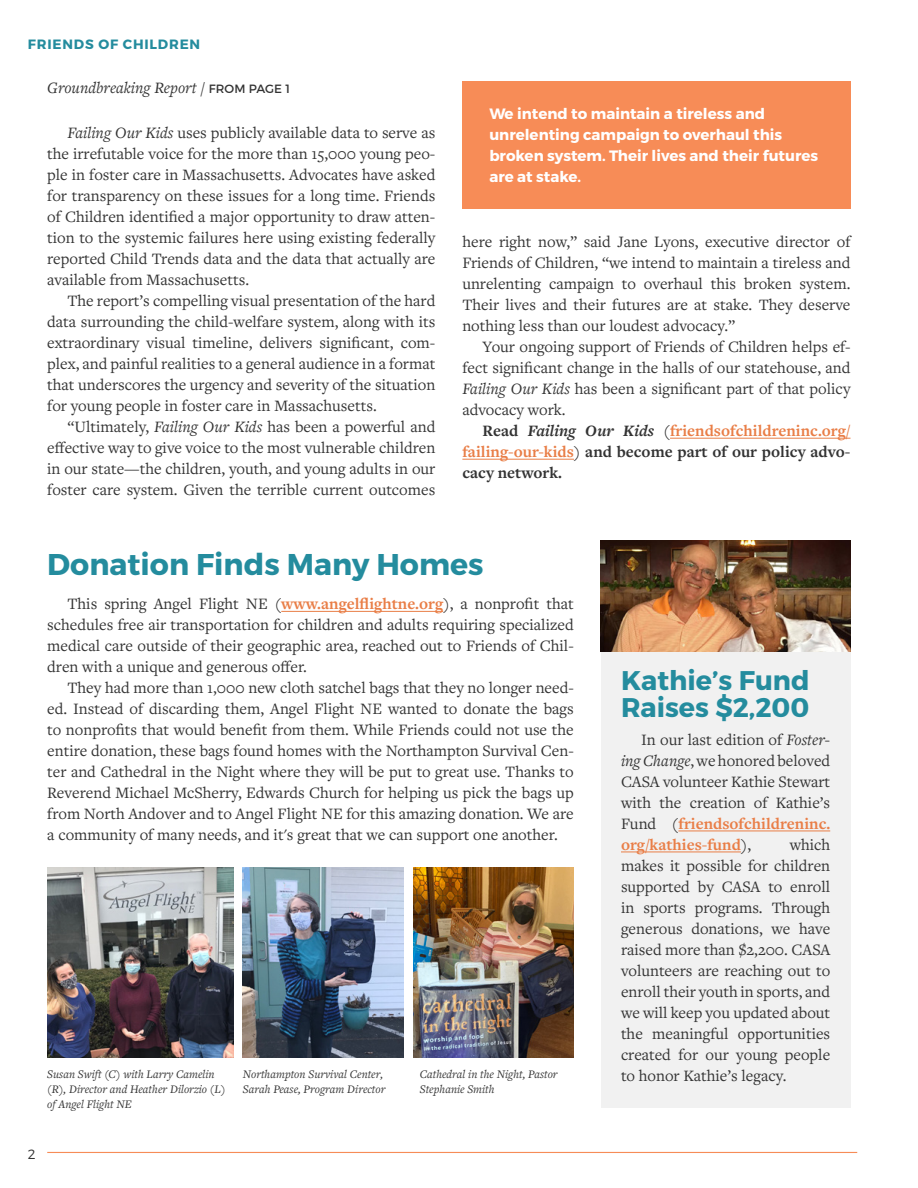
<style>
.page{position:relative;width:918px;height:1188px;background:#fff}
.page>*{position:absolute;margin:0;border:0;box-sizing:border-box;transform-origin:0 0}
.t1{font:700 30px "Montserrat";color:#248c9e}
.t2{font:700 27px/27px "Montserrat";color:#248c9e}
.t3{font:16.5px/21px "Freight Text Pro";color:#333;text-align:justify}
.t4{font:700 16.5px/21px "Freight Text Pro";color:#333;text-align:justify}
.t5{font:italic 16.5px "Freight Text Pro";color:#333}
.t6{font:700 15px/21px "Montserrat";color:#fff}
.t7{font:700 13.5px "Montserrat";letter-spacing:.06em;color:#248c9e}
.t8{font:300 13.5px "Montserrat";color:#333}
.t9{font:italic 12px/15px "Freight Text Pro";color:#333}
.s1{font-family:"Montserrat";font-style:normal;font-size:12px}
.s2{font-style:italic}
.s3{font-weight:400}
.s4{color:#e97e47}
.s5{font-weight:700;color:#e97e47}
</style>
<div class="page">
<hr style="left:47px;top:1152px;width:810px;height:1px;background:#f78c57">
<div style="left:601px;top:541px;width:249px;height:567px;background:#f1f1f1"></div>
<hr style="left:678px;top:831px;width:152px;height:1px;background:#e97e47">
<hr style="left:621px;top:852px;width:120px;height:1px;background:#e97e47">
<hr style="left:670px;top:438px;width:181px;height:1px;background:#e97e47">
<hr style="left:462px;top:459px;width:112px;height:1px;background:#e97e47">
<div style="left:462px;top:81px;width:388px;height:127px;background:#f78c57"></div>
<hr style="left:281px;top:611px;width:162px;height:1px;background:#e97e47">
<img style="left:413px;top:867px;width:161px;height:190px">
<img style="left:47px;top:867px;width:187px;height:190px">
<img style="left:243px;top:867px;width:160px;height:190px">
<img style="left:601px;top:541px;width:249px;height:111px">
<p class="t7" style="left:28px;top:35px;width:174px">FRIENDS OF CHILDREN</p>
<p class="t5" style="left:47px;top:77px;width:244px">Groundbreaking Report / <span class="s1">FROM PAGE 1</span></p>
<p class="t3" style="left:47px;top:122px;width:390px;text-indent:20px"><span class="s2">Failing Our Kids</span> uses publicly available data to serve as the irrefutable voice for the more than 15,000 young peo&shy;ple in foster care in Massachusetts. Advocates have asked for transparency on these issues for a long time. Friends of Children identified a major opportunity to draw atten&shy;tion to the systemic failures here using existing federally reported Child Trends data and the data that actually are available from Massachusetts.</p>
<p class="t3" style="left:47px;top:290px;width:390px;text-indent:20px">The report’s compelling visual presentation of the hard data surrounding the child-welfare system, along with its extraordinary visual timeline, delivers significant, com&shy;plex, and painful realities to a general audience in a format that underscores the urgency and severity of the situation for young people in foster care in Massachusetts.</p>
<p class="t3" style="left:47px;top:416px;width:390px;text-indent:20px">“Ultimately, <span class="s2">Failing Our Kids</span> has been a powerful and effective way to give voice to the most vulnerable children in our state—the children, youth, and young adults in our foster care system. Given the terrible current outcomes</p>
<p class="t6" style="left:489px;top:103px;width:330px">We intend to maintain a tireless and unrelenting campaign to overhaul this broken system. Their lives and their futures are at stake.</p>
<p class="t3" style="left:462px;top:231px;width:390px">here right now,” said Jane Lyons, executive director of Friends of Children, “we intend to maintain a tireless and unrelenting campaign to overhaul this broken system.<br>Their lives and their futures are at stake. They deserve nothing less than our loudest advocacy.”</p>
<p class="t3" style="left:462px;top:336px;width:390px;text-indent:20px">Your ongoing support of Friends of Children helps ef&shy;fect significant change in the halls of our statehouse, and <span class="s2">Failing Our Kids</span> has been a significant part of that policy advocacy work.</p>
<p class="t4" style="left:462px;top:420px;width:390px;text-indent:20px">Read <span class="s2">Failing Our Kids</span> <span class="s3">(</span><span class="s4">friendsofchildreninc.org/ failing-our-kids</span><span class="s3">)</span> and become part of our policy advo&shy;cacy network.</p>
<h1 class="t1" style="left:47px;top:545px;width:438px">Donation Finds Many Homes</h1>
<p class="t3" style="left:47px;top:593px;width:528px;text-indent:20px">This spring Angel Flight NE (<span class="s5">www.angelflightne.org</span>), a nonprofit that schedules free air transportation for children and adults requiring specialized medical care outside of their geographic area, reached out to Friends of Chil&shy;dren with a unique and generous offer.</p>
<p class="t3" style="left:47px;top:677px;width:528px;text-indent:20px">They had more than 1,000 new cloth satchel bags that they no longer need&shy;ed. Instead of discarding them, Angel Flight NE wanted to donate the bags to nonprofits that would benefit from them. While Friends could not use the entire donation, these bags found homes with the Northampton Survival Cen&shy;ter and Cathedral in the Night where they will be put to great use. Thanks to Reverend Michael McSherry, Edwards Church for helping us pick the bags up from North Andover and to Angel Flight NE for this amazing donation. We are a community of many needs, and it's great that we can support one another.</p>
<p class="t9" style="left:47px;top:1066px;width:180px">Susan Swift (C) with Larry Camelin (R), Director and Heather Dilorzio (L) of Angel Flight NE</p>
<p class="t9" style="left:243px;top:1066px;width:144px">Northampton Survival Center,<br>Sarah Pease, Program Director</p>
<p class="t9" style="left:420px;top:1066px;width:139px">Cathedral in the Night, Pastor<br>Stephanie Smith</p>
<p class="t8" style="left:28px;top:1146px;width:9px">2</p>
<h2 class="t2" style="left:621px;top:667px;width:190px">Kathie’s Fund<br>Raises $2,200</h2>
<p class="t3" style="left:621px;top:728px;width:211px;text-indent:20px">In our last edition of <span class="s2">Foster&shy;ing Change</span>, we honored beloved CASA volunteer Kathie Stewart with the creation of Kathie’s Fund (<span class="s5">friendsofchildreninc. org/kathies-fund</span>),</p>
<p class="t3" style="left:621px;top:833px;width:211px;text-indent:169px">which makes it possible for children supported by CASA to enroll in sports programs. Through generous donations, we have raised more than $2,200. CASA volunteers are reaching out to enroll their youth in sports, and we will keep you updated about the meaningful opportunities created for our young people to honor Kathie’s legacy.</p>
</div>
